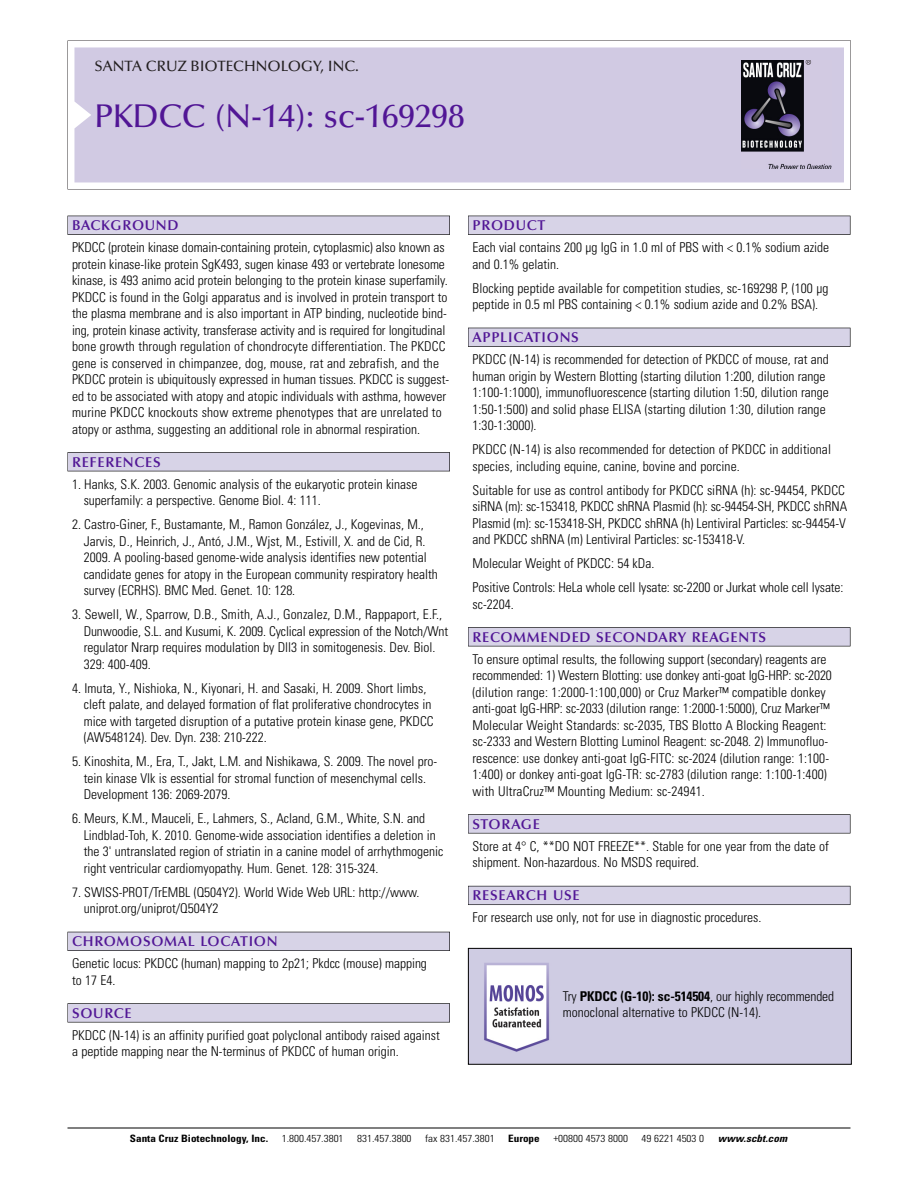
<style>
.page{position:relative;width:918px;height:1188px;background:#fff}
.page>*{position:absolute;margin:0;border:0;box-sizing:border-box;transform-origin:0 0}
.t1{font:500 33px "Optima";color:#511695}
.t2{font:500 15px "Optima";color:#231f20}
.t3{font:600 14.25px "Optima";letter-spacing:.05em;color:#511695}
.t4{font:300 condensed 13.5px/16.5px "Univers";color:#000}
.t5{font:300 condensed 10.2px "Univers";color:#000;scale:1.1 1}
.t6{font:700 condensed 10.2px "Univers";color:#000;scale:1.1 1}
.t7{font:italic 700 condensed 10.2px "Univers";letter-spacing:.005em;color:#000;scale:1.1 1}
.s1{font-weight:700}
</style>
<div class="page">
<svg style="left:68px;top:40px;width:783px;height:149px"></svg>
<div style="left:74px;top:47px;width:770px;height:135px;background:#d1cae3"></div>
<img style="left:741px;top:60px;width:90px;height:108px">
<div style="left:68px;top:216px;width:382px;height:19px;background:#525155"></div>
<div style="left:68px;top:216px;width:381px;height:18px;background:#d7d3e7"></div>
<div style="left:68px;top:452px;width:382px;height:19px;background:#525155"></div>
<div style="left:68px;top:453px;width:381px;height:18px;background:#d7d3e7"></div>
<div style="left:68px;top:932px;width:382px;height:19px;background:#525158"></div>
<div style="left:68px;top:932px;width:381px;height:18px;background:#d7d3e7"></div>
<div style="left:68px;top:1003px;width:382px;height:19px;background:#575759"></div>
<div style="left:68px;top:1004px;width:381px;height:18px;background:#d7d3e7"></div>
<div style="left:468px;top:216px;width:382px;height:19px;background:#525155"></div>
<div style="left:468px;top:216px;width:382px;height:18px;background:#d7d3e7"></div>
<div style="left:468px;top:328px;width:382px;height:19px;background:#515055"></div>
<div style="left:468px;top:328px;width:382px;height:18px;background:#d7d3e7"></div>
<div style="left:468px;top:627px;width:382px;height:19px;background:#545357"></div>
<div style="left:468px;top:628px;width:382px;height:18px;background:#d7d3e7"></div>
<div style="left:468px;top:814px;width:382px;height:19px;background:#575759"></div>
<div style="left:468px;top:815px;width:382px;height:18px;background:#d7d3e7"></div>
<div style="left:468px;top:886px;width:382px;height:19px;background:#5b5a62"></div>
<div style="left:468px;top:886px;width:382px;height:18px;background:#d7d3e7"></div>
<hr style="left:68px;top:1128px;width:782px;height:1px;background:#000">
<img style="left:470px;top:950px;width:380px;height:113px">
<div style="left:468px;top:948px;width:384px;height:117px;border:1px solid #000"></div>
<p class="t2" style="left:94px;top:61px;width:266px">SANTA CRUZ BIOTECHNOLOGY, INC.</p>
<h1 class="t1" style="left:94px;top:103px;width:372px">PKDCC (N-14): sc-169298</h1>
<p class="t3" style="left:72px;top:219px;width:108px">BACKGROUND</p>
<p class="t4" style="left:72px;top:240px;width:379px">PKDCC (protein kinase domain-containing protein, cytoplasmic) also known as protein kinase-like protein SgK493, sugen kinase 493 or vertebrate lonesome kinase, is 493 animo acid protein belonging to the protein kinase superfamily.<br>PKDCC is found in the Golgi apparatus and is involved in protein transport to the plasma membrane and is also important in ATP binding, nucleotide bind&shy;ing, protein kinase activity, transferase activity and is required for longitudinal bone growth through regulation of chondrocyte differentiation. The PKDCC gene is conserved in chimpanzee, dog, mouse, rat and zebrafish, and the PKDCC protein is ubiquitously expressed in human tissues. PKDCC is suggest&shy;ed to be associated with atopy and atopic individuals with asthma, however murine PKDCC knockouts show extreme phenotypes that are unrelated to atopy or asthma, suggesting an additional role in abnormal respiration.</p>
<p class="t3" style="left:72px;top:456px;width:90px">REFERENCES</p>
<p class="t4" style="left:84px;top:477px;width:335px;text-indent:-12px">1. Hanks, S.K. 2003. Genomic analysis of the eukaryotic protein kinase superfamily: a perspective. Genome Biol. 4: 111.</p>
<p class="t4" style="left:84px;top:517px;width:356px;text-indent:-12px">2. Castro-Giner, F., Bustamante, M., Ramon González, J., Kogevinas, M., Jarvis, D., Heinrich, J., Antó, J.M., Wjst, M., Estivill, X. and de Cid, R.<br>2009. A pooling-based genome-wide analysis identifies new potential candidate genes for atopy in the European community respiratory health survey (ECRHS). BMC Med. Genet. 10: 128.</p>
<p class="t4" style="left:84px;top:607px;width:366px;text-indent:-12px">3. Sewell, W., Sparrow, D.B., Smith, A.J., Gonzalez, D.M., Rappaport, E.F., Dunwoodie, S.L. and Kusumi, K. 2009. Cyclical expression of the Notch/Wnt regulator Nrarp requires modulation by Dll3 in somitogenesis. Dev. Biol.<br>329: 400-409.</p>
<p class="t4" style="left:84px;top:681px;width:351px;text-indent:-12px">4. Imuta, Y., Nishioka, N., Kiyonari, H. and Sasaki, H. 2009. Short limbs, cleft palate, and delayed formation of flat proliferative chondrocytes in mice with targeted disruption of a putative protein kinase gene, PKDCC (AW548124). Dev. Dyn. 238: 210-222.</p>
<p class="t4" style="left:84px;top:754px;width:355px;text-indent:-12px">5. Kinoshita, M., Era, T., Jakt, L.M. and Nishikawa, S. 2009. The novel pro&shy;tein kinase Vlk is essential for stromal function of mesenchymal cells.<br>Development 136: 2069-2079.</p>
<p class="t4" style="left:84px;top:811px;width:361px;text-indent:-12px">6. Meurs, K.M., Mauceli, E., Lahmers, S., Acland, G.M., White, S.N. and Lindblad-Toh, K. 2010. Genome-wide association identifies a deletion in the 3' untranslated region of striatin in a canine model of arrhythmogenic right ventricular cardiomyopathy. Hum. Genet. 128: 315-324.</p>
<p class="t4" style="left:84px;top:885px;width:337px;text-indent:-12px">7. SWISS-PROT/TrEMBL (Q504Y2). World Wide Web URL: http://www. uniprot.org/uniprot/Q504Y2</p>
<p class="t3" style="left:72px;top:936px;width:207px">CHROMOSOMAL LOCATION</p>
<p class="t4" style="left:72px;top:956px;width:356px">Genetic locus: PKDCC (human) mapping to 2p21; Pkdcc (mouse) mapping to 17 E4.</p>
<p class="t3" style="left:72px;top:1007px;width:61px">SOURCE</p>
<p class="t4" style="left:72px;top:1028px;width:369px">PKDCC (N-14) is an affinity purified goat polyclonal antibody raised against a peptide mapping near the N-terminus of PKDCC of human origin.</p>
<p class="t3" style="left:473px;top:219px;width:74px">PRODUCT</p>
<p class="t4" style="left:473px;top:240px;width:358px">Each vial contains 200 µg IgG in 1.0 ml of PBS with &lt; 0.1% sodium azide and 0.1% gelatin.</p>
<p class="t4" style="left:473px;top:281px;width:357px">Blocking peptide available for competition studies, sc-169298 P, (100 µg peptide in 0.5 ml PBS containing &lt; 0.1% sodium azide and 0.2% BSA).</p>
<p class="t3" style="left:473px;top:332px;width:108px">APPLICATIONS</p>
<p class="t4" style="left:473px;top:352px;width:358px">PKDCC (N-14) is recommended for detection of PKDCC of mouse, rat and human origin by Western Blotting (starting dilution 1:200, dilution range 1:100-1:1000), immunofluorescence (starting dilution 1:50, dilution range 1:50-1:500) and solid phase ELISA (starting dilution 1:30, dilution range 1:30-1:3000).</p>
<p class="t4" style="left:473px;top:442px;width:360px">PKDCC (N-14) is also recommended for detection of PKDCC in additional species, including equine, canine, bovine and porcine.</p>
<p class="t4" style="left:473px;top:483px;width:376px">Suitable for use as control antibody for PKDCC siRNA (h): sc-94454, PKDCC siRNA (m): sc-153418, PKDCC shRNA Plasmid (h): sc-94454-SH, PKDCC shRNA Plasmid (m): sc-153418-SH, PKDCC shRNA (h) Lentiviral Particles: sc-94454-V and PKDCC shRNA (m) Lentiviral Particles: sc-153418-V.</p>
<p class="t4" style="left:473px;top:553px;width:372px;line-height:24px">Molecular Weight of PKDCC: 54 kDa.<br>Positive Controls: HeLa whole cell lysate: sc-2200 or Jurkat whole cell lysate:</p>
<p class="t4" style="left:473px;top:597px;width:43px">sc-2204.</p>
<p class="t3" style="left:473px;top:631px;width:295px">RECOMMENDED SECONDARY REAGENTS</p>
<p class="t4" style="left:473px;top:652px;width:361px">To ensure optimal results, the following support (secondary) reagents are recommended: 1) Western Blotting: use donkey anti-goat IgG-HRP: sc-2020 (dilution range: 1:2000-1:100,000) or Cruz Marker™ compatible donkey anti-goat IgG-HRP: sc-2033 (dilution range: 1:2000-1:5000), Cruz Marker™ Molecular Weight Standards: sc-2035, TBS Blotto A Blocking Reagent: sc-2333 and Western Blotting Luminol Reagent: sc-2048. 2) Immunofluo&shy;rescence: use donkey anti-goat IgG-FITC: sc-2024 (dilution range: 1:100- 1:400) or donkey anti-goat IgG-TR: sc-2783 (dilution range: 1:100-1:400) with UltraCruz™ Mounting Medium: sc-24941.</p>
<p class="t3" style="left:473px;top:818px;width:69px">STORAGE</p>
<p class="t4" style="left:473px;top:839px;width:358px">Store at 4° C, **DO NOT FREEZE**. Stable for one year from the date of shipment. Non-hazardous. No MSDS required.</p>
<p class="t3" style="left:473px;top:890px;width:109px">RESEARCH USE</p>
<p class="t4" style="left:473px;top:910px;width:290px">For research use only, not for use in diagnostic procedures.</p>
<p class="t4" style="left:563px;top:989px;width:273px">Try <span class="s1">PKDCC (G-10): sc-514504</span>, our highly recommended monoclonal alternative to PKDCC (N-14).</p>
<p class="t6" style="left:130px;top:1135px;width:127px">Santa Cruz Biotechnology, Inc.</p>
<p class="t5" style="left:282px;top:1135px;width:58px">1.800.457.3801</p>
<p class="t5" style="left:357px;top:1135px;width:51px">831.457.3800</p>
<p class="t5" style="left:425px;top:1135px;width:65px">fax 831.457.3801</p>
<p class="t6" style="left:508px;top:1135px;width:30px">Europe</p>
<p class="t5" style="left:553px;top:1135px;width:69px">+00800 4573 8000</p>
<p class="t5" style="left:642px;top:1135px;width:58px">49 6221 4503 0</p>
<p class="t7" style="left:718px;top:1135px;width:64px">www.scbt.com</p>
</div>
